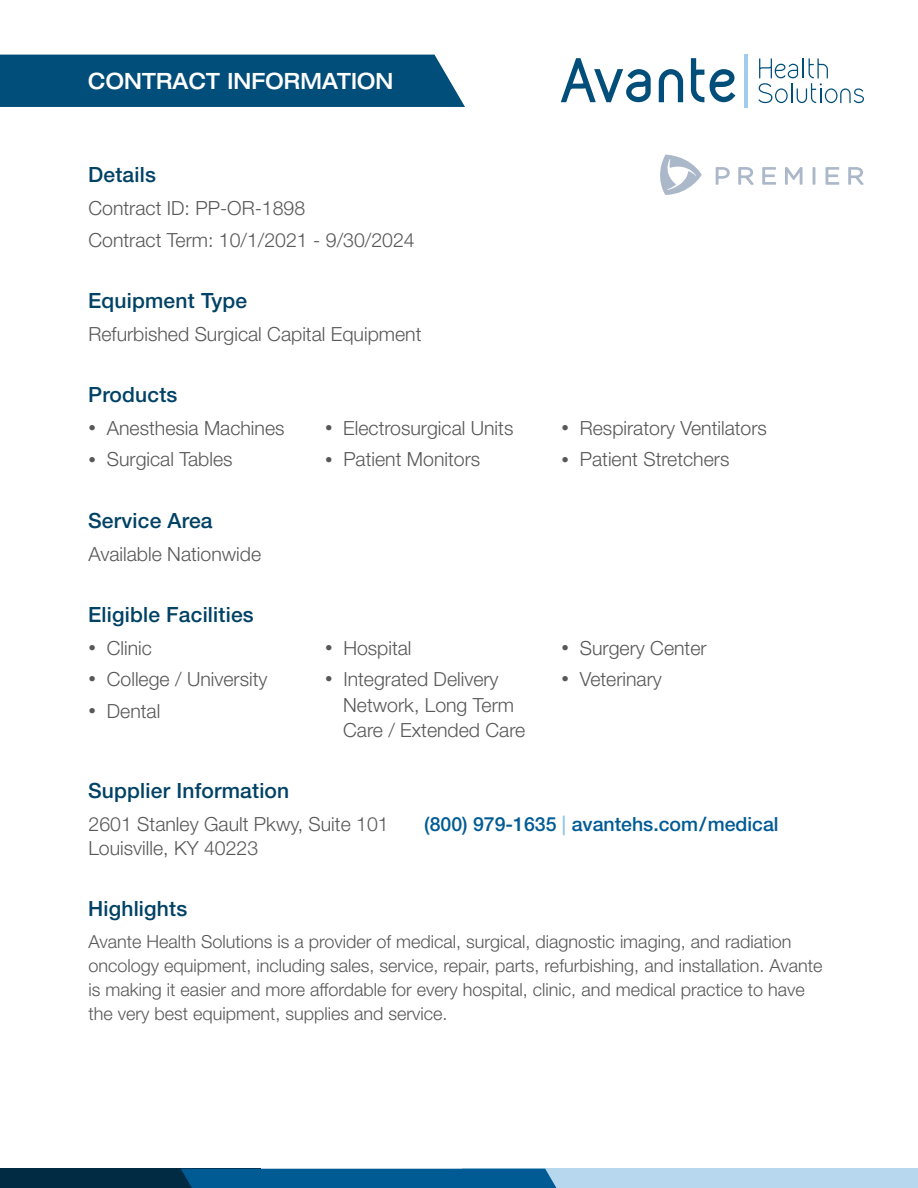
<style>
.page{position:relative;width:918px;height:1188px;background:#fff}
.page>*{position:absolute;margin:0;border:0;box-sizing:border-box;transform-origin:0 0}
.t1{font:500 expanded 22.5px "Helvetica Neue LT Std";letter-spacing:.01em;color:#fff;scale:.89 1}
.t2{font:500 21px "Helvetica Neue LT Std";letter-spacing:.01em;color:#004265}
.t3{font:300 19.5px/25.5px "Helvetica Neue LT Std";color:#58585a}
.t4{font:500 19.5px "Helvetica Neue LT Std";color:#005b94}
.t5{font:300 18px/24px "Helvetica Neue LT Std";color:#58585a}
.s1{font-size:15px}
.s2{color:#98c7e9}
</style>
<div class="page">
<div style="left:0;top:1169px;width:260px;height:19px;background:#002b43"></div>
<div style="left:463px;top:1169px;width:455px;height:19px;background:#b7d7ef"></div>
<div style="left:181px;top:1169px;width:375px;height:19px;background:#005b94"></div>
<div style="left:0;top:55px;width:465px;height:52px;background:#004e79"></div>
<svg style="left:758px;top:58px;width:106px;height:45px"></svg>
<hr style="left:745px;top:54px;width:3px;height:54px;background:#98c7e9">
<svg style="left:710px;top:69px;width:25px;height:33px"></svg>
<svg style="left:691px;top:58px;width:13px;height:44px"></svg>
<svg style="left:659px;top:69px;width:24px;height:33px"></svg>
<svg style="left:561px;top:58px;width:90px;height:44px"></svg>
<svg style="left:660px;top:155px;width:204px;height:40px"></svg>
<p class="t1" style="left:88px;top:67px;width:344px">CONTRACT INFORMATION</p>
<p class="t2" style="left:88px;top:162px;width:69px">Details</p>
<p class="t3" style="left:89px;top:192px;width:328px;line-height:31.5px">Contract ID: PP-OR-1898<br>Contract Term: 10/1/2021 - 9/30/2024</p>
<p class="t2" style="left:88px;top:288px;width:161px">Equipment Type</p>
<p class="t3" style="left:89px;top:321px;width:335px">Refurbished Surgical Capital Equipment</p>
<p class="t2" style="left:88px;top:382px;width:91px">Products</p>
<p class="t3" style="left:89px;top:415px;width:198px"><span class="s1">•</span> Anesthesia Machines</p>
<p class="t3" style="left:89px;top:446px;width:146px"><span class="s1">•</span> Surgical Tables</p>
<p class="t2" style="left:88px;top:508px;width:126px">Service Area</p>
<p class="t3" style="left:89px;top:540px;width:174px">Available Nationwide</p>
<p class="t2" style="left:88px;top:602px;width:167px">Eligible Facilities</p>
<p class="t3" style="left:89px;top:635px;width:65px"><span class="s1">•</span> Clinic</p>
<p class="t3" style="left:89px;top:666px;width:181px"><span class="s1">•</span> College / University</p>
<p class="t3" style="left:89px;top:698px;width:73px"><span class="s1">•</span> Dental</p>
<p class="t2" style="left:88px;top:778px;width:203px">Supplier Information</p>
<p class="t3" style="left:325px;top:415px;width:190px"><span class="s1">•</span> Electrosurgical Units</p>
<p class="t3" style="left:325px;top:446px;width:157px"><span class="s1">•</span> Patient Monitors</p>
<p class="t3" style="left:562px;top:415px;width:207px"><span class="s1">•</span> Respiratory Ventilators</p>
<p class="t3" style="left:562px;top:446px;width:169px"><span class="s1">•</span> Patient Stretchers</p>
<p class="t3" style="left:325px;top:635px;width:88px"><span class="s1">•</span> Hospital</p>
<p class="t3" style="left:343px;top:666px;width:184px;text-indent:-18px"><span class="s1">•</span> Integrated Delivery<br>Network, Long Term<br>Care / Extended Care</p>
<p class="t3" style="left:562px;top:635px;width:147px"><span class="s1">•</span> Surgery Center</p>
<p class="t3" style="left:562px;top:666px;width:102px"><span class="s1">•</span> Veterinary</p>
<p class="t3" style="left:89px;top:812px;width:302px;line-height:24px">2601 Stanley Gault Pkwy, Suite 101<br>Louisville, KY 40223</p>
<p class="t4" style="left:424px;top:813px;width:356px">(800) 979-1635 <span class="s2">|</span> avantehs.com/medical</p>
<p class="t2" style="left:88px;top:896px;width:101px">Highlights</p>
<p class="t5" style="left:89px;top:929px;width:735px">Avante Health Solutions is a provider of medical, surgical, diagnostic imaging, and radiation oncology equipment, including sales, service, repair, parts, refurbishing, and installation. Avante is making it easier and more affordable for every hospital, clinic, and medical practice to have the very best equipment, supplies and service.</p>
</div>
